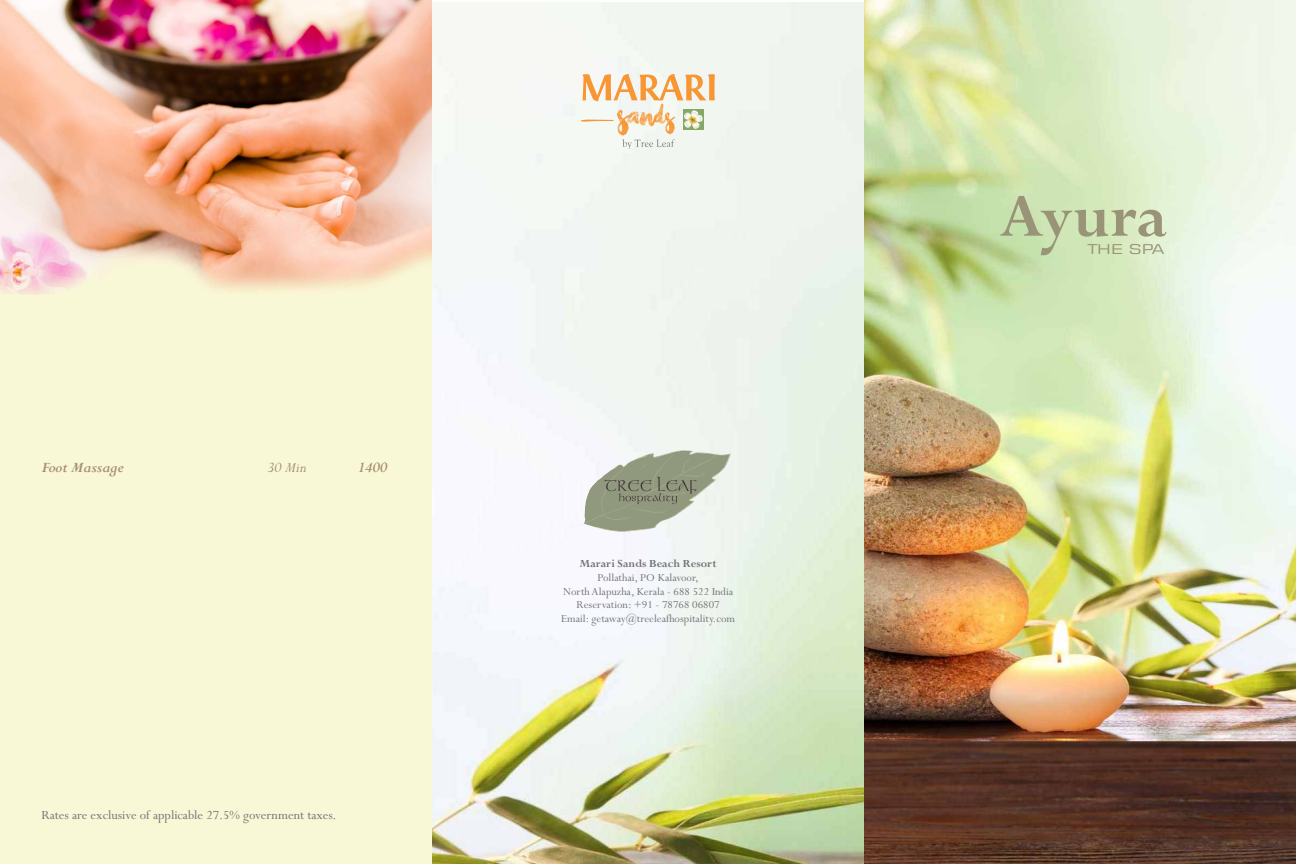
<style>
.page{position:relative;width:1296px;height:864px;background:#fff}
.page>*{position:absolute;margin:0;border:0;box-sizing:border-box;transform-origin:0 0}
.t1{font:700 66.3px "Perpetua";color:#999478}
.t2{font:italic 700 16px "Perpetua";color:#a88f70}
.t3{font:italic 16px "Perpetua";color:#a88f70}
.t4{font:14px "Perpetua";color:#737375}
.t5{font:13.6px "Square 721 BT";color:#999478;scale:1.34 1}
.t6{font:12px/13.8px "Perpetua";color:#737375;text-align:center}
.t7{font:700 12px "Perpetua";color:#737375}
</style>
<div class="page">
<img style="left:864px;top:0;width:432px;height:864px">
<img style="left:0;top:0;width:432px;height:864px">
<img style="left:432px;top:2px;width:432px;height:862px">
<svg style="left:581px;top:74px;width:134px;height:75px"></svg>
<img style="left:565px;top:450px;width:166px;height:81px">
<svg style="left:604px;top:455px;width:93px;height:52px"></svg>
<h2 class="t2" style="left:41px;top:462px;width:84px">Foot Massage</h2>
<h2 class="t3" style="left:267px;top:462px;width:41px">30 Min</h2>
<h2 class="t2" style="left:358px;top:462px;width:31px">1400</h2>
<p class="t4" style="left:41px;top:810px;width:297px">Rates are exclusive of applicable 27.5% government taxes.</p>
<p class="t7" style="left:580px;top:559px;width:139px">Marari Sands Beach Resort</p>
<p class="t6" style="left:561px;top:572px;width:176px">Pollathai, PO Kalavoor,<br>North Alapuzha, Kerala - 688 522 India Reservation: +91 - 78768 06807<br>Email: getaway@treeleafhospitality.com</p>
<h1 class="t1" style="left:1000px;top:194px;width:169px">Ayura</h1>
<p class="t5" style="left:1088px;top:244px;width:59px">THE SPA</p>
</div>
